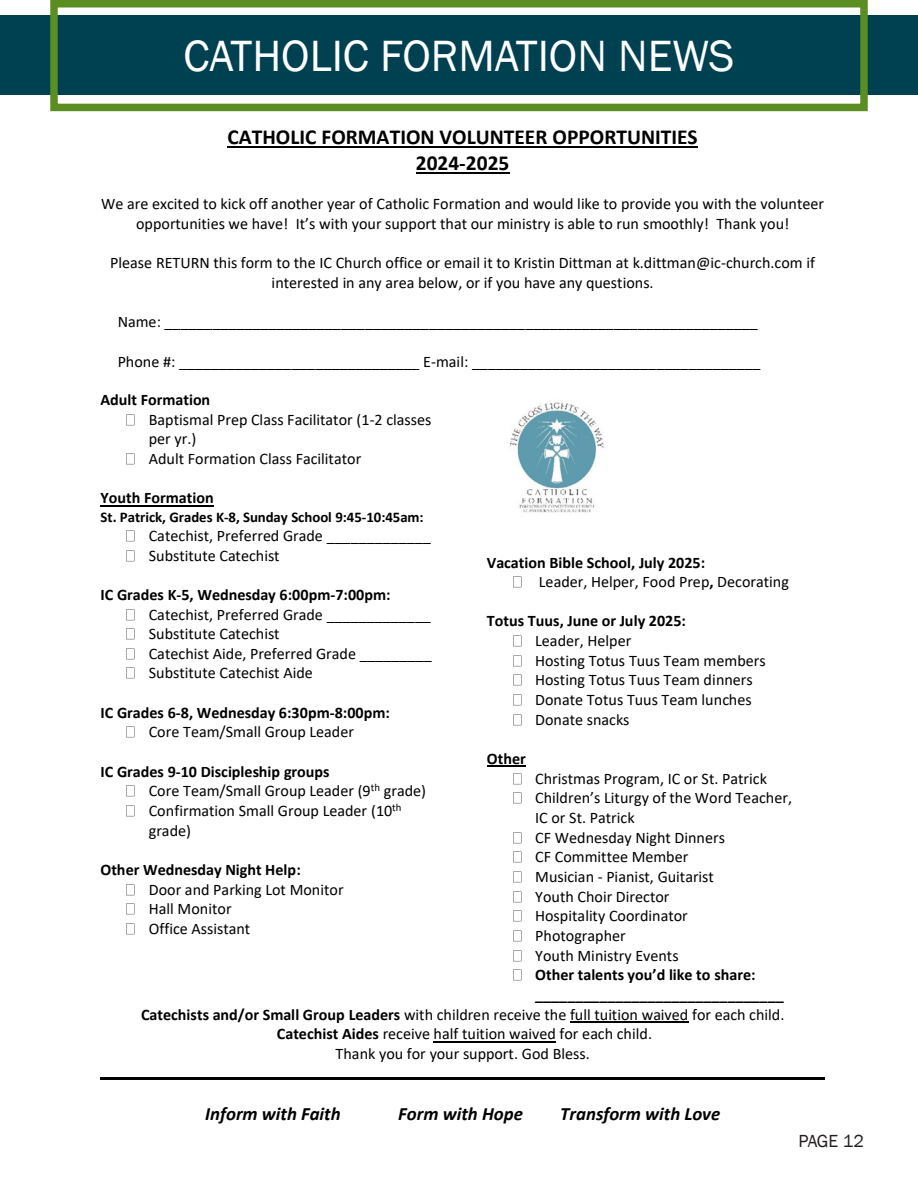
<style>
.page{position:relative;width:918px;height:1188px;background:#fff}
.page>*{position:absolute;margin:0;border:0;box-sizing:border-box;transform-origin:0 0}
.t1{font:45px "Franklin Gothic";color:#fff}
.t2{font:700 21.45px/26.2px "Calibri";color:#000;text-align:center}
.t3{font:italic 700 18.9px "Calibri";color:#000}
.t4{font:18px "Franklin Gothic";letter-spacing:-.015em;color:#231f20}
.t5{font:16.05px/19.6px "Calibri";color:#000}
.t6{font:700 16.05px/19.6px "Calibri";color:#000}
.t7{font:700 14.85px "Calibri";letter-spacing:-.005em;color:#000}
.s1{font-weight:700}
.s2{font-weight:400}
</style>
<div class="page">
<div style="left:0;top:15px;width:918px;height:80px;background:#004151"></div>
<div style="left:50px;top:0;width:818px;height:111px;border:8px solid #5a8e22"></div>
<hr style="left:228px;top:147px;width:470px;height:1px;background:#000">
<hr style="left:416px;top:173px;width:93px;height:1px;background:#000">
<img style="left:126px;top:414px;width:9px;height:12px">
<img style="left:126px;top:453px;width:9px;height:12px">
<hr style="left:100px;top:505px;width:114px;height:1px;background:#000">
<img style="left:126px;top:530px;width:9px;height:12px">
<img style="left:126px;top:550px;width:9px;height:12px">
<img style="left:126px;top:609px;width:9px;height:12px">
<img style="left:126px;top:628px;width:9px;height:32px">
<img style="left:126px;top:667px;width:9px;height:12px">
<img style="left:126px;top:726px;width:9px;height:12px">
<img style="left:126px;top:785px;width:9px;height:12px">
<img style="left:126px;top:805px;width:9px;height:12px">
<img style="left:126px;top:884px;width:9px;height:12px">
<img style="left:126px;top:903px;width:9px;height:32px">
<img style="left:513px;top:576px;width:9px;height:12px">
<img style="left:513px;top:635px;width:9px;height:32px">
<img style="left:513px;top:674px;width:9px;height:12px">
<img style="left:513px;top:694px;width:9px;height:32px">
<hr style="left:487px;top:766px;width:39px;height:1px;background:#000">
<img style="left:513px;top:773px;width:9px;height:12px">
<img style="left:513px;top:792px;width:9px;height:12px">
<img style="left:513px;top:832px;width:9px;height:12px">
<img style="left:513px;top:851px;width:9px;height:32px">
<img style="left:513px;top:891px;width:9px;height:12px">
<img style="left:513px;top:910px;width:9px;height:32px">
<img style="left:513px;top:950px;width:9px;height:12px">
<img style="left:513px;top:969px;width:9px;height:12px">
<hr style="left:570px;top:1021px;width:118px;height:1px;background:#000">
<hr style="left:434px;top:1041px;width:122px;height:1px;background:#000">
<hr style="left:100px;top:1077px;width:725px;height:2px;background:#000">
<img style="left:510px;top:402px;width:94px;height:111px">
<p class="t1" style="left:183px;top:28px;width:553px">CATHOLIC FORMATION NEWS</p>
<p class="t2" style="left:228px;top:124px;width:472px">CATHOLIC FORMATION VOLUNTEER OPPORTUNITIES<br>2024-2025</p>
<p class="t5" style="left:101px;top:194px;width:724px;text-align:center">We are excited to kick off another year of Catholic Formation and would like to provide you with the volunteer opportunities we have! It’s with your support that our ministry is able to run smoothly! Thank you!</p>
<p class="t5" style="left:110px;top:253px;width:706px;text-align:center">Please RETURN this form to the IC Church office or email it to Kristin Dittman at k.dittman@ic-church.com if interested in any area below, or if you have any questions.</p>
<p class="t5" style="left:118px;top:312px;width:642px">Name: __________________________________________________________________________</p>
<p class="t5" style="left:118px;top:351px;width:644px">Phone #: ______________________________ E-mail: ____________________________________</p>
<p class="t5" style="left:149px;top:389px;width:284px;text-indent:-48px"><span class="s1">Adult Formation<br></span>Baptismal Prep Class Facilitator (1-2 classes per yr.)<br>Adult Formation Class Facilitator</p>
<p class="t6" style="left:100px;top:488px;width:115px">Youth Formation</p>
<p class="t7" style="left:100px;top:506px;width:325px">St. Patrick, Grades K-8, Sunday School 9:45-10:45am:</p>
<p class="t5" style="left:149px;top:525px;width:283px">Catechist, Preferred Grade _____________<br>Substitute Catechist</p>
<p class="t5" style="left:149px;top:584px;width:285px;text-indent:-48px"><span class="s1">IC Grades K-5, Wednesday 6:00pm-7:00pm:<br></span>Catechist, Preferred Grade _____________ Substitute Catechist<br>Catechist Aide, Preferred Grade _________ Substitute Catechist Aide</p>
<p class="t6" style="left:149px;top:702px;width:243px;text-indent:-48px">IC Grades 6-8, Wednesday 6:30pm-8:00pm:<br><span class="s2">Core Team/Small Group Leader</span></p>
<p class="t5" style="left:149px;top:761px;width:279px;text-indent:-48px"><span class="s1">IC Grades 9-10 Discipleship groups<br></span>Core Team/Small Group Leader (9<sup>th</sup> grade)<br>Confirmation Small Group Leader (10<sup>th </sup>grade)</p>
<p class="t5" style="left:149px;top:859px;width:196px;text-indent:-48px"><span class="s1">Other Wednesday Night Help:<br></span>Door and Parking Lot Monitor<br>Hall Monitor<br>Office Assistant</p>
<p class="t5" style="left:539px;top:552px;width:252px;text-indent:-52px"><span class="s1">Vacation Bible School, July 2025:<br></span>Leader, Helper, Food Prep<span class="s1">,</span> Decorating</p>
<p class="t5" style="left:535px;top:611px;width:232px;text-indent:-48px"><span class="s1">Totus Tuus, June or July 2025:<br></span>Leader, Helper<br>Hosting Totus Tuus Team members<br>Hosting Totus Tuus Team dinners<br>Donate Totus Tuus Team lunches<br>Donate snacks</p>
<p class="t6" style="left:487px;top:749px;width:41px">Other</p>
<p class="t5" style="left:535px;top:768px;width:233px">Christmas Program, IC or St. Patrick</p>
<p class="t5" style="left:535px;top:788px;width:258px">Children’s Liturgy of the Word Teacher,</p>
<p class="t5" style="left:535px;top:807px;width:101px">IC or St. Patrick</p>
<p class="t5" style="left:535px;top:827px;width:191px">CF Wednesday Night Dinners</p>
<p class="t5" style="left:535px;top:847px;width:155px">CF Committee Member</p>
<p class="t5" style="left:535px;top:866px;width:180px">Musician - Pianist, Guitarist</p>
<p class="t5" style="left:535px;top:886px;width:136px">Youth Choir Director</p>
<p class="t5" style="left:535px;top:906px;width:154px">Hospitality Coordinator</p>
<p class="t5" style="left:535px;top:925px;width:92px">Photographer</p>
<p class="t5" style="left:535px;top:945px;width:145px">Youth Ministry Events</p>
<p class="t6" style="left:535px;top:965px;width:222px">Other talents you’d like to share:</p>
<p class="t6" style="left:535px;top:984px;width:250px">_______________________________</p>
<p class="t5" style="left:141px;top:1004px;width:645px"><span class="s1">Catechists and/or Small Group Leaders</span> with children receive the full tuition waived for each child.</p>
<p class="t5" style="left:277px;top:1024px;width:377px"><span class="s1">Catechist Aides</span> receive half tuition waived for each child.</p>
<p class="t5" style="left:336px;top:1043px;width:256px">Thank you for your support. God Bless.</p>
<p class="t3" style="left:205px;top:1101px;width:137px">Inform with Faith</p>
<p class="t3" style="left:398px;top:1101px;width:126px">Form with Hope</p>
<p class="t3" style="left:560px;top:1101px;width:162px">Transform with Love</p>
<p class="t4" style="left:798px;top:1129px;width:67px">PAGE 12</p>
</div>
